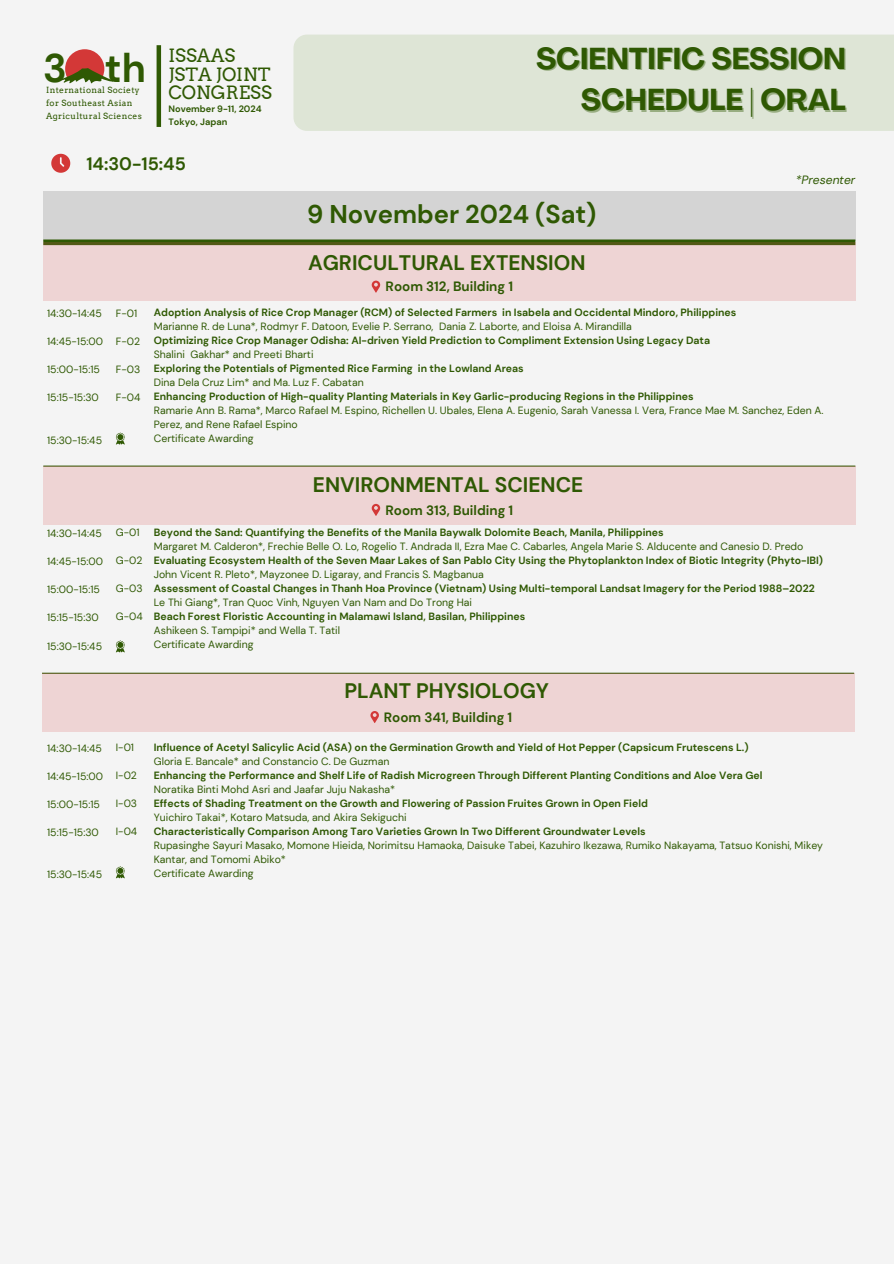
<style>
.page{position:relative;width:894px;height:1264px;background:#fff}
.page>*{position:absolute;margin:0;border:0;box-sizing:border-box;transform-origin:0 0}
.t1{font:700 39.75px "DM Sans";color:#2f5903}
.t2{font:700 29.85px "Agrandir";color:#2f5903}
.t3{font:700 25.65px "DM Sans";color:#2f5903}
.t4{font:700 21px "DM Sans";color:#2f5903}
.t5{font:18.3px/18.5px "Arvo";color:#2f5903}
.t6{font:700 18px "DM Sans";color:#2f5903}
.t7{font:700 13.5px "DM Sans";color:#2f5903}
.t8{font:italic 12px "DM Sans";color:#2f5903}
.t9{font:10.5px/14px "DM Sans";color:#2f5903}
.t10{font:700 10.5px "DM Sans";color:#2f5903}
.t11{font:700 9.15px "DM Sans";color:#2f5903}
.t12{font:8.55px/12.9px "Arvo";letter-spacing:.035em;color:#2f5903}
</style>
<div class="page">
<div style="left:0;top:0;width:893px;height:1263px;background:#f4f4f4"></div>
<svg style="left:60px;top:49px;width:53px;height:34px"></svg>
<div style="left:156px;top:45px;width:5px;height:82px;background:#2f5903"></div>
<div style="left:293px;top:35px;width:600px;height:96px;background:#dee5d6"></div>
<div style="left:43px;top:191px;width:812px;height:49px;background:#d4d4d4"></div>
<div style="left:43px;top:239px;width:812px;height:6px;background:#2f5903"></div>
<div style="left:43px;top:242px;width:812px;height:59px;background:#eed4d4"></div>
<svg style="left:371px;top:280px;width:9px;height:13px"></svg>
<div style="left:43px;top:465px;width:812px;height:59px;background:#eed4d4"></div>
<svg style="left:371px;top:504px;width:9px;height:12px"></svg>
<svg style="left:51px;top:154px;width:19px;height:19px"></svg>
<div style="left:42px;top:672px;width:811px;height:59px;background:#eed4d4"></div>
<svg style="left:370px;top:711px;width:9px;height:12px"></svg>
<svg style="left:116px;top:432px;width:9px;height:12px"></svg>
<svg style="left:116px;top:640px;width:9px;height:12px"></svg>
<svg style="left:116px;top:866px;width:9px;height:12px"></svg>
<h1 class="t1" style="left:105px;top:43px;width:42px">th</h1>
<p class="t12" style="left:46px;top:97px;width:97px">for Southeast Asian<br>Agricultural Sciences</p>
<h1 class="t1" style="left:43px;top:43px;width:25px">3</h1>
<p class="t12" style="left:46px;top:84px;width:95px">International Society</p>
<p class="t5" style="left:168px;top:47px;width:105px">ISSAAS<br>JSTA JOINT<br>CONGRESS</p>
<h5 class="t11" style="left:168px;top:103px;width:95px">November 9-11, 2024</h5>
<p class="t11" style="left:168px;top:116px;width:60px">Tokyo, Japan</p>
<p class="t6" style="left:86px;top:152px;width:101px">14:30-15:45</p>
<p class="t2" style="left:536px;top:46px;width:311px">SCIENTIFIC SESSION</p>
<h2 class="t2" style="left:580px;top:88px;width:266px">SCHEDULE | ORAL</h2>
<p class="t3" style="left:307px;top:198px;width:291px">9 November 2024 (Sat)</p>
<p class="t4" style="left:308px;top:249px;width:279px">AGRICULTURAL EXTENSION</p>
<h6 class="t7" style="left:385px;top:278px;width:129px">Room 312, Building 1</h6>
<p class="t8" style="left:795px;top:172px;width:61px">*Presenter</p>
<p class="t9" style="left:47px;top:307px;width:56px">14:30-14:45</p>
<p class="t9" style="left:47px;top:335px;width:58px">14:45-15:00</p>
<p class="t9" style="left:47px;top:363px;width:54px">15:00-15:15</p>
<p class="t9" style="left:47px;top:391px;width:53px">15:15-15:30</p>
<p class="t9" style="left:47px;top:433px;width:56px">15:30-15:45</p>
<p class="t9" style="left:47px;top:527px;width:56px">14:30-14:45</p>
<p class="t9" style="left:47px;top:555px;width:58px">14:45-15:00</p>
<p class="t9" style="left:47px;top:583px;width:54px">15:00-15:15</p>
<p class="t9" style="left:47px;top:611px;width:53px">15:15-15:30</p>
<p class="t9" style="left:47px;top:639px;width:56px">15:30-15:45</p>
<p class="t9" style="left:47px;top:741px;width:56px">14:30-14:45</p>
<p class="t9" style="left:47px;top:769px;width:58px">14:45-15:00</p>
<p class="t9" style="left:47px;top:797px;width:54px">15:00-15:15</p>
<p class="t9" style="left:47px;top:825px;width:53px">15:15-15:30</p>
<p class="t9" style="left:47px;top:867px;width:56px">15:30-15:45</p>
<p class="t9" style="left:116px;top:307px;width:23px">F-01</p>
<p class="t9" style="left:116px;top:335px;width:26px">F-02</p>
<p class="t9" style="left:116px;top:363px;width:26px">F-03</p>
<p class="t9" style="left:116px;top:391px;width:26px">F-04</p>
<h4 class="t10" style="left:154px;top:306px;width:584px">Adoption Analysis of Rice Crop Manager (RCM) of Selected Farmers in Isabela and Occidental Mindoro, Philippines</h4>
<p class="t9" style="left:154px;top:320px;width:479px">Marianne R. de Luna*, Rodmyr F. Datoon, Evelie P. Serrano, Dania Z. Laborte, and Eloisa A. Mirandilla</p>
<p class="t10" style="left:154px;top:334px;width:557px">Optimizing Rice Crop Manager Odisha: AI-driven Yield Prediction to Compliment Extension Using Legacy Data</p>
<p class="t9" style="left:154px;top:348px;width:161px">Shalini Gakhar* and Preeti Bharti</p>
<p class="t10" style="left:154px;top:362px;width:371px">Exploring the Potentials of Pigmented Rice Farming in the Lowland Areas</p>
<p class="t9" style="left:154px;top:376px;width:211px">Dina Dela Cruz Lim* and Ma. Luz F. Cabatan</p>
<p class="t10" style="left:154px;top:390px;width:541px">Enhancing Production of High-quality Planting Materials in Key Garlic-producing Regions in the Philippines</p>
<p class="t9" style="left:154px;top:404px;width:671px">Ramarie Ann B. Rama*, Marco Rafael M. Espino, Richellen U. Ubales, Elena A. Eugenio, Sarah Vanessa I. Vera, France Mae M. Sanchez, Eden A.<br>Perez, and Rene Rafael Espino</p>
<p class="t9" style="left:154px;top:432px;width:101px">Certificate Awarding</p>
<p class="t9" style="left:116px;top:526px;width:25px">G-01</p>
<p class="t9" style="left:116px;top:554px;width:28px">G-02</p>
<p class="t9" style="left:116px;top:582px;width:28px">G-03</p>
<p class="t9" style="left:116px;top:610px;width:28px">G-04</p>
<p class="t4" style="left:313px;top:471px;width:272px">ENVIRONMENTAL SCIENCE</p>
<p class="t7" style="left:385px;top:501px;width:129px">Room 313, Building 1</p>
<h3 class="t10" style="left:154px;top:526px;width:511px">Beyond the Sand: Quantifying the Benefits of the Manila Baywalk Dolomite Beach, Manila, Philippines</h3>
<p class="t9" style="left:154px;top:540px;width:651px">Margaret M. Calderon*, Frechie Belle O. Lo, Rogelio T. Andrada II, Ezra Mae C. Cabarles, Angela Marie S. Alducente and Canesio D. Predo</p>
<p class="t10" style="left:154px;top:554px;width:670px">Evaluating Ecosystem Health of the Seven Maar Lakes of San Pablo City Using the Phytoplankton Index of Biotic Integrity (Phyto-IBI)</p>
<h4 class="t9" style="left:154px;top:568px;width:331px">John Vicent R. Pleto*, Mayzonee D. Ligaray, and Francis S. Magbanua</h4>
<p class="t10" style="left:154px;top:582px;width:662px">Assessment of Coastal Changes in Thanh Hoa Province (Vietnam) Using Multi-temporal Landsat Imagery for the Period 1988–2022</p>
<p class="t9" style="left:154px;top:596px;width:320px">Le Thi Giang*, Tran Quoc Vinh, Nguyen Van Nam and Do Trong Hai</p>
<p class="t10" style="left:154px;top:610px;width:373px">Beach Forest Floristic Accounting in Malamawi Island, Basilan, Philippines</p>
<p class="t9" style="left:154px;top:624px;width:188px">Ashikeen S. Tampipi* and Wella T. Tatil</p>
<p class="t9" style="left:154px;top:638px;width:101px">Certificate Awarding</p>
<p class="t9" style="left:116px;top:740px;width:20px">I-01</p>
<p class="t9" style="left:116px;top:768px;width:23px">I-02</p>
<p class="t9" style="left:116px;top:796px;width:23px">I-03</p>
<p class="t9" style="left:116px;top:824px;width:23px">I-04</p>
<p class="t4" style="left:344px;top:677px;width:206px">PLANT PHYSIOLOGY</p>
<p class="t7" style="left:384px;top:708px;width:130px">Room 341, Building 1</p>
<p class="t10" style="left:154px;top:740px;width:596px">Influence of Acetyl Salicylic Acid (ASA) on the Germination Growth and Yield of Hot Pepper (Capsicum Frutescens L.)</p>
<p class="t9" style="left:154px;top:754px;width:237px">Gloria E. Bancale* and Constancio C. De Guzman</p>
<p class="t10" style="left:154px;top:768px;width:610px">Enhancing the Performance and Shelf Life of Radish Microgreen Through Different Planting Conditions and Aloe Vera Gel</p>
<h4 class="t9" style="left:154px;top:782px;width:243px">Noratika Binti Mohd Asri and Jaafar Juju Nakasha*</h4>
<p class="t10" style="left:154px;top:796px;width:495px">Effects of Shading Treatment on the Growth and Flowering of Passion Fruites Grown in Open Field</p>
<p class="t9" style="left:154px;top:810px;width:254px">Yuichiro Takai*, Kotaro Matsuda, and Akira Sekiguchi</p>
<p class="t10" style="left:154px;top:824px;width:493px">Characteristically Comparison Among Taro Varieties Grown In Two Different Groundwater Levels</p>
<p class="t9" style="left:154px;top:838px;width:670px">Rupasinghe Sayuri Masako, Momone Hieida, Norimitsu Hamaoka, Daisuke Tabei, Kazuhiro Ikezawa, Rumiko Nakayama, Tatsuo Konishi, Mikey<br>Kantar, and Tomomi Abiko*</p>
<p class="t9" style="left:154px;top:866px;width:101px">Certificate Awarding</p>
</div>
